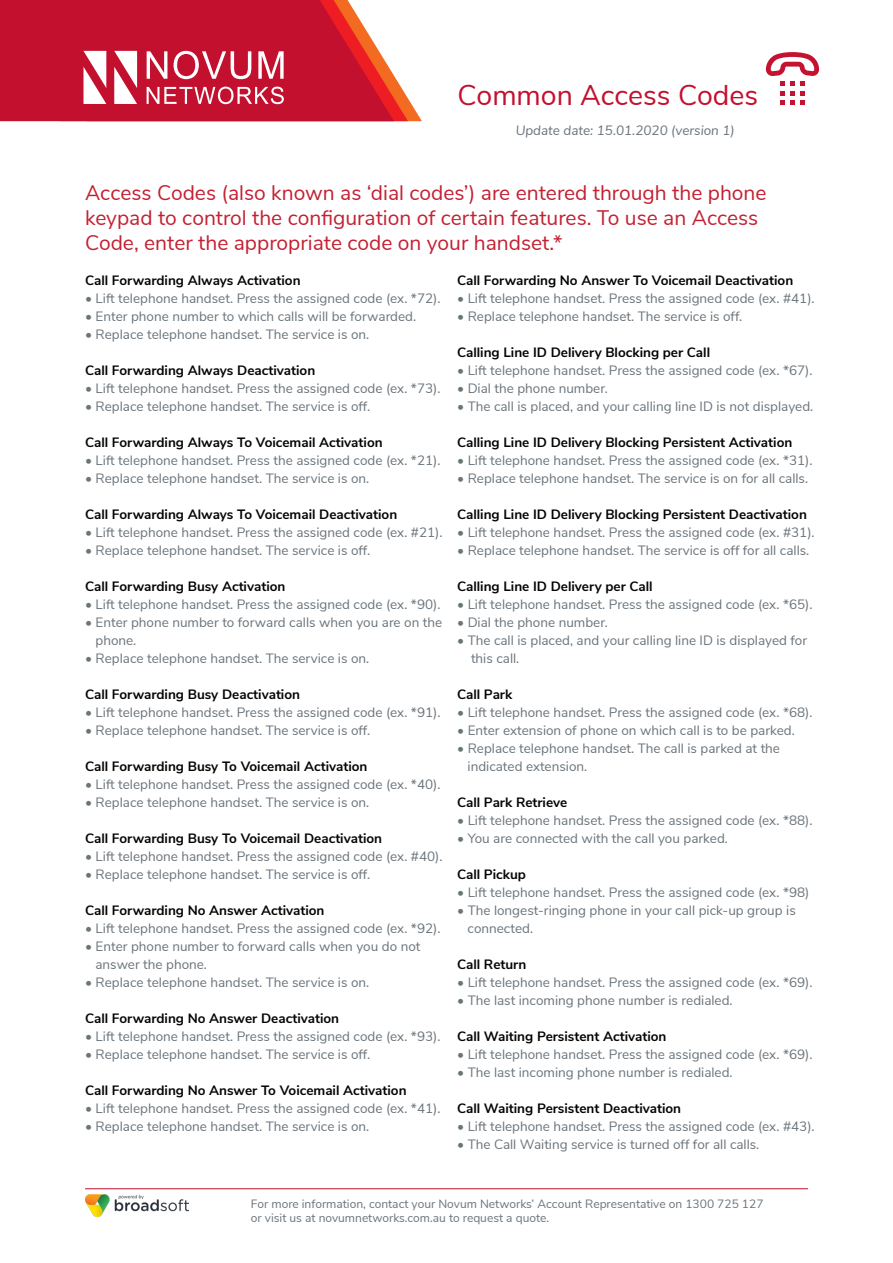
<style>
.page{position:relative;width:893px;height:1263px;background:#fff}
.page>*{position:absolute;margin:0;border:0;box-sizing:border-box;transform-origin:0 0}
.t1{font:28.5px "Nunito Sans";color:#c3102f}
.t2{font:21px/25.2px "Nunito Sans";color:#c42032}
.t3{font:13.5px/18px "Nunito Sans";color:#6a747b}
.t4{font:700 13.5px "Nunito Sans";color:#040503}
.t5{font:italic 13.5px "Nunito Sans";color:#6a747b}
.t6{font:12px "Nunito Sans";color:#6a747b}
</style>
<div class="page">
<div style="left:0;top:0;width:60px;height:121px;background:#c3102f"></div>
<svg style="left:60px;top:0;width:362px;height:121px"></svg>
<img style="left:85px;top:1194px;width:103px;height:23px">
<hr style="left:85px;top:1188px;width:723px;height:1px;background:#c3102f">
<svg style="left:766px;top:52px;width:53px;height:53px"></svg>
<p class="t1" style="left:457px;top:74px;width:302px">Common Access Codes</p>
<p class="t5" style="left:516px;top:120px;width:221px">Update date: 15.01.2020 (version 1)</p>
<p class="t2" style="left:85px;top:179px;width:683px">Access Codes (also known as ‘dial codes’) are entered through the phone keypad to control the configuration of certain features. To use an Access<br>Code, enter the appropriate code on your handset.*</p>
<p class="t4" style="left:457px;top:270px;width:338px">Call Forwarding No Answer To Voicemail Deactivation</p>
<p class="t3" style="left:457px;top:288px;width:359px">• Lift telephone handset. Press the assigned code (ex. #41).</p>
<p class="t3" style="left:457px;top:306px;width:287px">• Replace telephone handset. The service is off.</p>
<p class="t4" style="left:457px;top:342px;width:254px">Calling Line ID Delivery Blocking per Call</p>
<p class="t3" style="left:457px;top:360px;width:357px">• Lift telephone handset. Press the assigned code (ex. *67).</p>
<p class="t3" style="left:457px;top:378px;width:152px">• Dial the phone number.</p>
<p class="t3" style="left:457px;top:396px;width:358px">• The call is placed, and your calling line ID is not displayed.</p>
<p class="t4" style="left:457px;top:432px;width:337px">Calling Line ID Delivery Blocking Persistent Activation</p>
<p class="t3" style="left:457px;top:450px;width:357px">• Lift telephone handset. Press the assigned code (ex. *31).</p>
<p class="t3" style="left:457px;top:468px;width:352px">• Replace telephone handset. The service is on for all calls.</p>
<p class="t4" style="left:457px;top:504px;width:351px">Calling Line ID Delivery Blocking Persistent Deactivation</p>
<p class="t3" style="left:457px;top:522px;width:359px">• Lift telephone handset. Press the assigned code (ex. #31).</p>
<p class="t3" style="left:457px;top:540px;width:354px">• Replace telephone handset. The service is off for all calls.</p>
<p class="t4" style="left:457px;top:576px;width:197px">Calling Line ID Delivery per Call</p>
<p class="t3" style="left:457px;top:594px;width:357px">• Lift telephone handset. Press the assigned code (ex. *65).</p>
<p class="t3" style="left:457px;top:612px;width:152px">• Dial the phone number.</p>
<p class="t3" style="left:471px;top:630px;width:338px;text-indent:-14px">• The call is placed, and your calling line ID is displayed for this call.</p>
<p class="t4" style="left:457px;top:684px;width:57px">Call Park</p>
<p class="t3" style="left:457px;top:702px;width:357px">• Lift telephone handset. Press the assigned code (ex. *68).</p>
<p class="t3" style="left:457px;top:720px;width:339px">• Enter extension of phone on which call is to be parked.</p>
<p class="t3" style="left:468px;top:738px;width:314px;text-indent:-10px">• Replace telephone handset. The call is parked at the indicated extension.</p>
<p class="t4" style="left:457px;top:792px;width:112px">Call Park Retrieve</p>
<p class="t3" style="left:457px;top:810px;width:357px">• Lift telephone handset. Press the assigned code (ex. *88).</p>
<p class="t3" style="left:457px;top:828px;width:272px">• You are connected with the call you parked.</p>
<p class="t4" style="left:457px;top:864px;width:70px">Call Pickup</p>
<p class="t3" style="left:457px;top:882px;width:354px">• Lift telephone handset. Press the assigned code (ex. *98)</p>
<p class="t3" style="left:457px;top:900px;width:340px">• The longest-ringing phone in your call pick-up group is</p>
<p class="t3" style="left:468px;top:918px;width:67px">connected.</p>
<p class="t4" style="left:457px;top:954px;width:71px">Call Return</p>
<p class="t3" style="left:457px;top:972px;width:357px">• Lift telephone handset. Press the assigned code (ex. *69).</p>
<p class="t3" style="left:457px;top:990px;width:277px">• The last incoming phone number is redialed.</p>
<p class="t4" style="left:457px;top:1026px;width:211px">Call Waiting Persistent Activation</p>
<p class="t3" style="left:457px;top:1044px;width:357px">• Lift telephone handset. Press the assigned code (ex. *69).</p>
<p class="t3" style="left:457px;top:1062px;width:277px">• The last incoming phone number is redialed.</p>
<p class="t4" style="left:457px;top:1098px;width:226px">Call Waiting Persistent Deactivation</p>
<p class="t3" style="left:457px;top:1116px;width:359px">• Lift telephone handset. Press the assigned code (ex. #43).</p>
<p class="t3" style="left:457px;top:1134px;width:304px">• The Call Waiting service is turned off for all calls.</p>
<p class="t4" style="left:85px;top:270px;width:217px">Call Forwarding Always Activation</p>
<p class="t3" style="left:85px;top:288px;width:357px">• Lift telephone handset. Press the assigned code (ex. *72).</p>
<p class="t3" style="left:85px;top:306px;width:333px">• Enter phone number to which calls will be forwarded.</p>
<p class="t3" style="left:85px;top:324px;width:286px">• Replace telephone handset. The service is on.</p>
<p class="t4" style="left:85px;top:360px;width:232px">Call Forwarding Always Deactivation</p>
<p class="t3" style="left:85px;top:378px;width:357px">• Lift telephone handset. Press the assigned code (ex. *73).</p>
<p class="t3" style="left:85px;top:396px;width:287px">• Replace telephone handset. The service is off.</p>
<p class="t4" style="left:85px;top:432px;width:299px">Call Forwarding Always To Voicemail Activation</p>
<p class="t3" style="left:85px;top:450px;width:357px">• Lift telephone handset. Press the assigned code (ex. *21).</p>
<p class="t3" style="left:85px;top:468px;width:286px">• Replace telephone handset. The service is on.</p>
<p class="t4" style="left:85px;top:504px;width:314px">Call Forwarding Always To Voicemail Deactivation</p>
<p class="t3" style="left:85px;top:522px;width:359px">• Lift telephone handset. Press the assigned code (ex. #21).</p>
<p class="t3" style="left:85px;top:540px;width:287px">• Replace telephone handset. The service is off.</p>
<p class="t4" style="left:85px;top:576px;width:202px">Call Forwarding Busy Activation</p>
<p class="t3" style="left:85px;top:594px;width:357px">• Lift telephone handset. Press the assigned code (ex. *90).</p>
<p class="t3" style="left:85px;top:612px;width:359px">• Enter phone number to forward calls when you are on the</p>
<p class="t3" style="left:95px;top:630px;width:42px">phone.</p>
<p class="t3" style="left:85px;top:648px;width:286px">• Replace telephone handset. The service is on.</p>
<p class="t4" style="left:85px;top:684px;width:217px">Call Forwarding Busy Deactivation</p>
<p class="t3" style="left:85px;top:702px;width:357px">• Lift telephone handset. Press the assigned code (ex. *91).</p>
<p class="t3" style="left:85px;top:720px;width:287px">• Replace telephone handset. The service is off.</p>
<p class="t4" style="left:85px;top:756px;width:284px">Call Forwarding Busy To Voicemail Activation</p>
<p class="t3" style="left:85px;top:774px;width:357px">• Lift telephone handset. Press the assigned code (ex. *40).</p>
<p class="t3" style="left:85px;top:792px;width:286px">• Replace telephone handset. The service is on.</p>
<p class="t4" style="left:85px;top:828px;width:299px">Call Forwarding Busy To Voicemail Deactivation</p>
<p class="t3" style="left:85px;top:846px;width:359px">• Lift telephone handset. Press the assigned code (ex. #40).</p>
<p class="t3" style="left:85px;top:864px;width:287px">• Replace telephone handset. The service is off.</p>
<p class="t4" style="left:85px;top:900px;width:241px">Call Forwarding No Answer Activation</p>
<p class="t3" style="left:85px;top:918px;width:357px">• Lift telephone handset. Press the assigned code (ex. *92).</p>
<p class="t3" style="left:95px;top:936px;width:326px;text-indent:-10px">• Enter phone number to forward calls when you do not answer the phone.</p>
<p class="t3" style="left:85px;top:972px;width:286px">• Replace telephone handset. The service is on.</p>
<p class="t4" style="left:85px;top:1008px;width:256px">Call Forwarding No Answer Deactivation</p>
<p class="t3" style="left:85px;top:1026px;width:357px">• Lift telephone handset. Press the assigned code (ex. *93).</p>
<p class="t3" style="left:85px;top:1044px;width:287px">• Replace telephone handset. The service is off.</p>
<p class="t4" style="left:85px;top:1080px;width:323px">Call Forwarding No Answer To Voicemail Activation</p>
<p class="t3" style="left:85px;top:1098px;width:357px">• Lift telephone handset. Press the assigned code (ex. *41).</p>
<p class="t3" style="left:85px;top:1116px;width:286px">• Replace telephone handset. The service is on.</p>
<p class="t6" style="left:251px;top:1195px;width:514px">For more information, contact your Novum Networks’ Account Representative on 1300 725 127</p>
<p class="t6" style="left:251px;top:1209px;width:300px">or visit us at novumnetworks.com.au to request a quote.</p>
</div>
